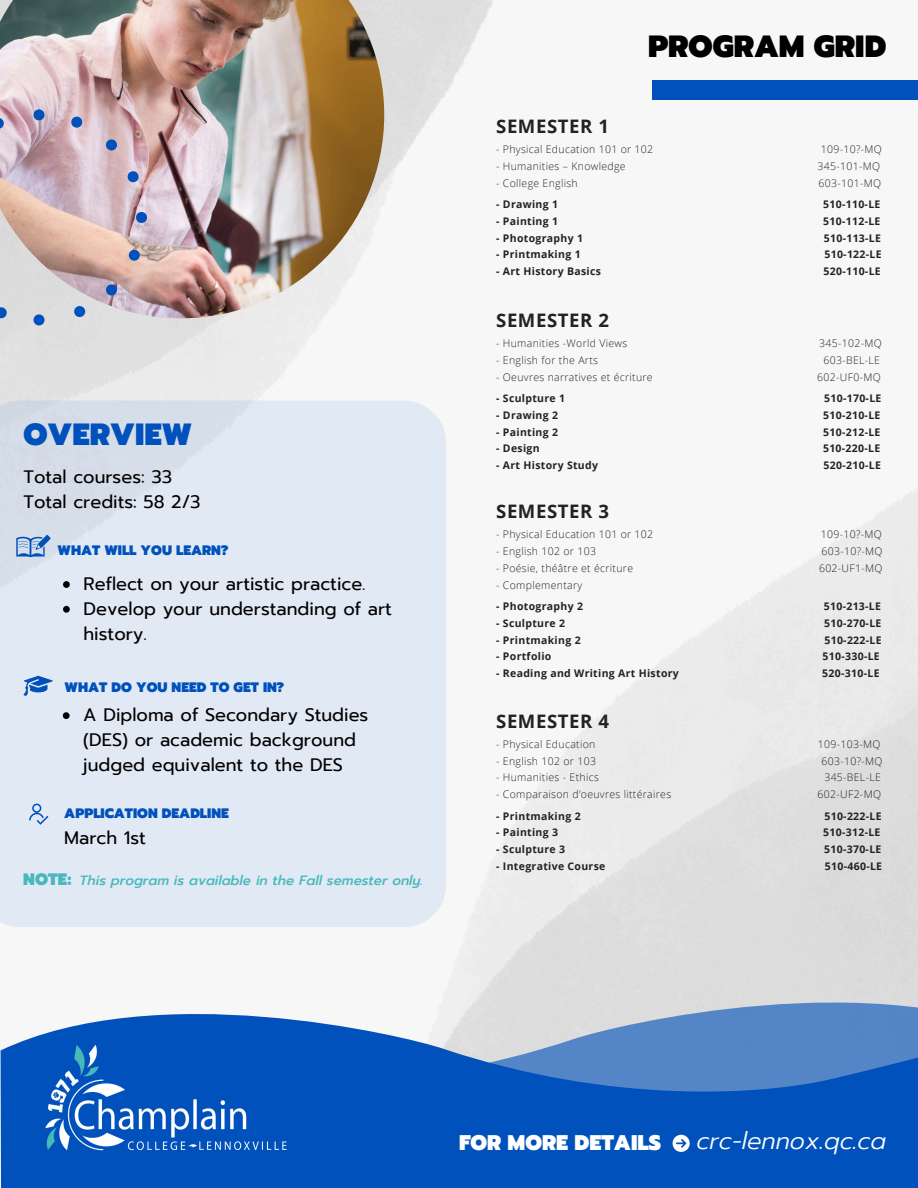
<style>
.page{position:relative;width:918px;height:1188px;background:#fff}
.page>*{position:absolute;margin:0;border:0;box-sizing:border-box;transform-origin:0 0}
.t1{font:900 30.6px "Prompt";color:#000}
.t2{font:900 30.6px "Prompt";color:#0051bb}
.t3{font:italic 300 24px "Prompt";color:#fff}
.t4{font:900 21.15px "Prompt";color:#fff}
.t5{font:700 18.6px "Open Sans";letter-spacing:.03em;color:#222}
.t6{font:18px/24.8px "Prompt";color:#000}
.t7{font:900 16.5px "Prompt";color:#47b9bc}
.t8{font:900 13.65px "Prompt";color:#0051bb}
.t9{font:italic 500 13.5px "Prompt";color:#47b9bc}
.t10{font:700 10.5px "Open Sans";letter-spacing:.03em;color:#222}
.t11{font:300 10.5px "Open Sans";letter-spacing:.03em;color:#222}
</style>
<div class="page">
<img style="left:0;top:0;width:918px;height:1176px">
<svg style="left:1px;top:977px;width:917px;height:211px;fill:#efefef"></svg>
<svg style="left:48px;top:1002px;width:870px;height:186px;fill:#0051bb"></svg>
<img style="left:0;top:1027px;width:332px;height:141px">
<div style="left:652px;top:81px;width:266px;height:19px;background:#0051bb"></div>
<img style="left:0;top:0;width:384px;height:318px">
<svg style="left:0;top:109px;width:147px;height:216px"></svg>
<svg style="left:673px;top:1135px;width:16px;height:17px"></svg>
<svg style="left:0;top:400px;width:446px;height:527px;fill:#e1e9f5"></svg>
<svg style="left:23px;top:676px;width:30px;height:20px"></svg>
<svg style="left:29px;top:804px;width:19px;height:21px"></svg>
<svg style="left:16px;top:535px;width:35px;height:22px"></svg>
<svg style="left:63px;top:712px;width:7px;height:7px"></svg>
<svg style="left:63px;top:581px;width:7px;height:7px"></svg>
<svg style="left:63px;top:606px;width:7px;height:7px"></svg>
<p class="t2" style="left:24px;top:411px;width:170px">OVERVIEW</p>
<p class="t6" style="left:24px;top:464px;width:179px">Total courses: 33<br>Total credits: 58 2/3</p>
<p class="t8" style="left:58px;top:540px;width:172px">WHAT WILL YOU LEARN?</p>
<p class="t6" style="left:84px;top:572px;width:284px">Reflect on your artistic practice.</p>
<h3 class="t6" style="left:84px;top:597px;width:310px">Develop your understanding of art history.</h3>
<p class="t8" style="left:65px;top:677px;width:221px">WHAT DO YOU NEED TO GET IN?</p>
<p class="t6" style="left:83px;top:703px;width:287px">A Diploma of Secondary Studies (DES) or academic background judged equivalent to the DES</p>
<p class="t8" style="left:64px;top:803px;width:166px">APPLICATION DEADLINE</p>
<p class="t6" style="left:64px;top:826px;width:83px">March 1st</p>
<p class="t7" style="left:23px;top:867px;width:50px">NOTE:</p>
<p class="t9" style="left:80px;top:870px;width:345px">This program is available in the Fall semester only.</p>
<h1 class="t1" style="left:648px;top:23px;width:240px">PROGRAM GRID</h1>
<h6 class="t5" style="left:496px;top:113px;width:114px">SEMESTER 1</h6>
<p class="t11" style="left:496px;top:142px;width:159px">- Physical Education 101 or 102</p>
<p class="t11" style="left:821px;top:142px;width:63px">109-10?-MQ</p>
<p class="t11" style="left:496px;top:159px;width:131px">- Humanities – Knowledge</p>
<p class="t11" style="left:818px;top:159px;width:64px">345-101-MQ</p>
<p class="t11" style="left:496px;top:175px;width:83px">- College English</p>
<p class="t11" style="left:819px;top:175px;width:64px">603-101-MQ</p>
<h6 class="t10" style="left:496px;top:197px;width:63px">- Drawing 1</h6>
<p class="t10" style="left:823px;top:197px;width:59px">510-110-LE</p>
<p class="t10" style="left:496px;top:214px;width:63px">- Painting 1</p>
<p class="t10" style="left:823px;top:214px;width:59px">510-112-LE</p>
<p class="t10" style="left:496px;top:230px;width:88px">- Photography 1</p>
<h6 class="t10" style="left:824px;top:230px;width:59px">510-113-LE</h6>
<h6 class="t10" style="left:496px;top:247px;width:86px">- Printmaking 1</h6>
<h5 class="t10" style="left:824px;top:247px;width:59px">510-122-LE</h5>
<h4 class="t10" style="left:496px;top:264px;width:106px">- Art History Basics</h4>
<h4 class="t10" style="left:823px;top:264px;width:59px">520-110-LE</h4>
<p class="t5" style="left:496px;top:307px;width:114px">SEMESTER 2</p>
<h1 class="t11" style="left:496px;top:336px;width:133px">- Humanities -World Views</h1>
<h1 class="t11" style="left:819px;top:336px;width:64px">345-102-MQ</h1>
<p class="t11" style="left:496px;top:353px;width:103px">- English for the Arts</p>
<p class="t11" style="left:824px;top:353px;width:58px">603-BEL-LE</p>
<p class="t11" style="left:496px;top:369px;width:158px">- Oeuvres narratives et écriture</p>
<p class="t11" style="left:817px;top:369px;width:65px">602-UF0-MQ</p>
<p class="t10" style="left:496px;top:391px;width:70px">- Sculpture 1</p>
<p class="t10" style="left:824px;top:391px;width:59px">510-170-LE</p>
<p class="t10" style="left:496px;top:408px;width:63px">- Drawing 2</p>
<p class="t10" style="left:823px;top:408px;width:59px">510-210-LE</p>
<p class="t10" style="left:496px;top:424px;width:63px">- Painting 2</p>
<p class="t10" style="left:823px;top:424px;width:59px">510-212-LE</p>
<p class="t10" style="left:496px;top:441px;width:45px">- Design</p>
<p class="t10" style="left:823px;top:441px;width:59px">510-220-LE</p>
<p class="t10" style="left:496px;top:458px;width:103px">- Art History Study</p>
<p class="t10" style="left:824px;top:458px;width:59px">520-210-LE</p>
<p class="t5" style="left:496px;top:499px;width:114px">SEMESTER 3</p>
<p class="t11" style="left:496px;top:527px;width:159px">- Physical Education 101 or 102</p>
<p class="t11" style="left:821px;top:527px;width:63px">109-10?-MQ</p>
<p class="t11" style="left:496px;top:544px;width:101px">- English 102 or 103</p>
<p class="t11" style="left:821px;top:544px;width:63px">603-10?-MQ</p>
<p class="t11" style="left:496px;top:561px;width:138px">- Poésie, théâtre et écriture</p>
<p class="t11" style="left:819px;top:561px;width:65px">602-UF1-MQ</p>
<p class="t11" style="left:496px;top:577px;width:88px">- Complementary</p>
<p class="t10" style="left:496px;top:599px;width:88px">- Photography 2</p>
<p class="t10" style="left:824px;top:599px;width:59px">510-213-LE</p>
<p class="t10" style="left:496px;top:616px;width:70px">- Sculpture 2</p>
<p class="t10" style="left:824px;top:616px;width:59px">510-270-LE</p>
<p class="t10" style="left:496px;top:632px;width:86px">- Printmaking 2</p>
<p class="t10" style="left:824px;top:632px;width:59px">510-222-LE</p>
<p class="t10" style="left:496px;top:649px;width:57px">- Portfolio</p>
<p class="t10" style="left:822px;top:649px;width:59px">510-330-LE</p>
<p class="t10" style="left:496px;top:666px;width:184px">- Reading and Writing Art History</p>
<p class="t10" style="left:822px;top:666px;width:59px">520-310-LE</p>
<p class="t5" style="left:496px;top:708px;width:114px">SEMESTER 4</p>
<p class="t11" style="left:496px;top:737px;width:101px">- Physical Education</p>
<p class="t11" style="left:818px;top:737px;width:64px">109-103-MQ</p>
<p class="t11" style="left:496px;top:753px;width:101px">- English 102 or 103</p>
<p class="t11" style="left:821px;top:753px;width:63px">603-10?-MQ</p>
<p class="t11" style="left:496px;top:770px;width:104px">- Humanities - Ethics</p>
<p class="t11" style="left:824px;top:770px;width:58px">345-BEL-LE</p>
<p class="t11" style="left:496px;top:787px;width:177px">- Comparaison d’oeuvres littéraires</p>
<p class="t11" style="left:818px;top:787px;width:65px">602-UF2-MQ</p>
<p class="t10" style="left:496px;top:808px;width:86px">- Printmaking 2</p>
<p class="t10" style="left:824px;top:808px;width:59px">510-222-LE</p>
<p class="t10" style="left:496px;top:825px;width:63px">- Painting 3</p>
<p class="t10" style="left:823px;top:825px;width:59px">510-312-LE</p>
<p class="t10" style="left:496px;top:842px;width:70px">- Sculpture 3</p>
<p class="t10" style="left:824px;top:842px;width:59px">510-370-LE</p>
<p class="t10" style="left:496px;top:859px;width:111px">- Integrative Course</p>
<p class="t10" style="left:825px;top:859px;width:59px">510-460-LE</p>
<p class="t4" style="left:459px;top:1126px;width:204px">FOR MORE DETAILS</p>
<h5 class="t3" style="left:696px;top:1123px;width:191px">crc-lennox.qc.ca</h5>
</div>
